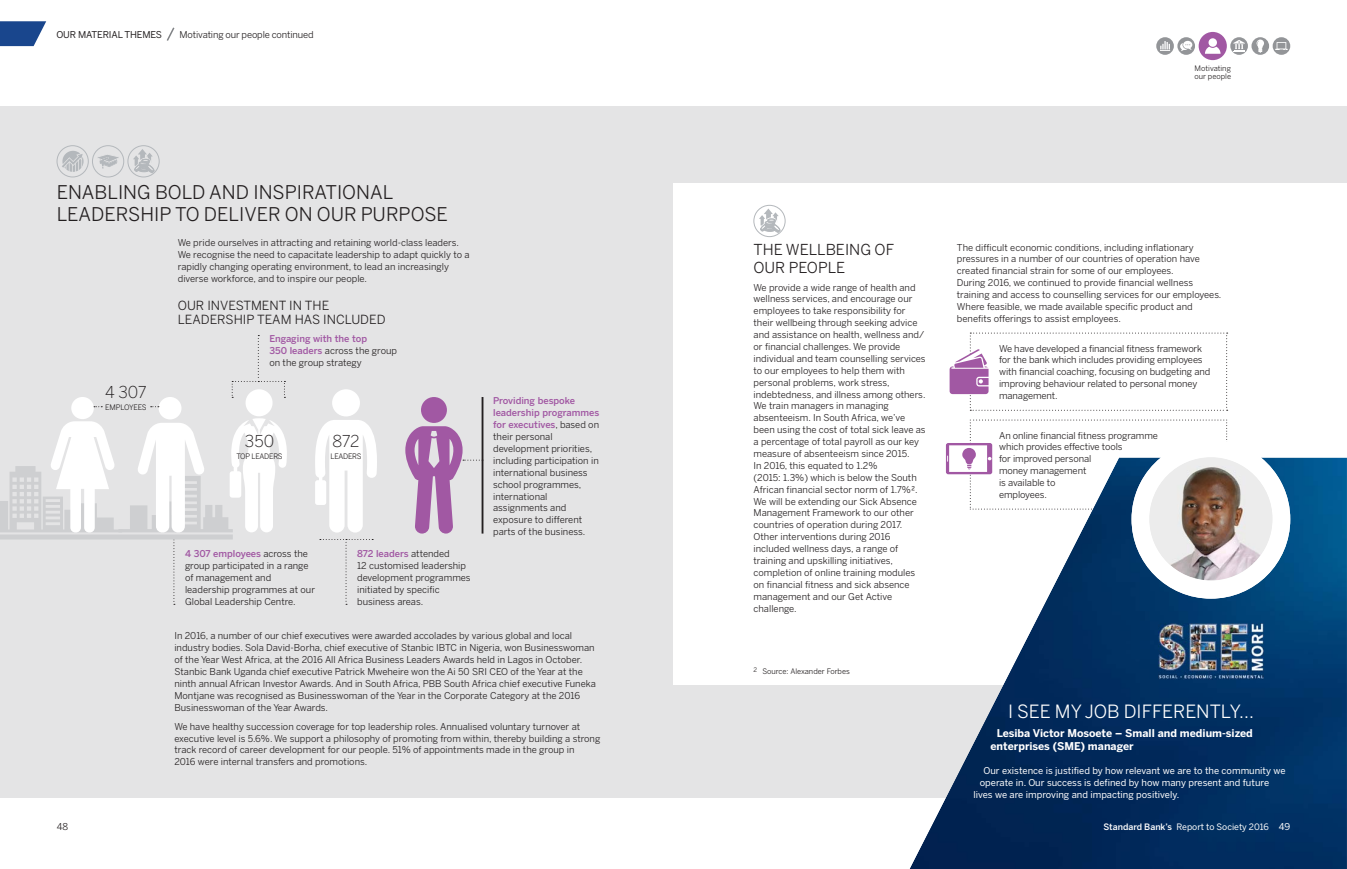
<style>
.page{position:relative;width:1347px;height:869px;background:#fff}
.page>*{position:absolute;margin:0;border:0;box-sizing:border-box;transform-origin:0 0}
.t1{font:18.75px/22.5px "Benton Sans";color:#231f20}
.t2{font:18.12px "Benton Sans";color:#fff}
.t3{font:300 16.25px "Benton Sans";letter-spacing:-.01em;color:#231f20}
.t4{font:15px/17.5px "Benton Sans";color:#231f20}
.t5{font:12.5px/13.8px "Benton Sans";color:#231f20}
.t6{font:700 10.62px/12.5px "Benton Sans";color:#fff}
.t7{font:9.38px/11.9px "Benton Sans";color:#231f20}
.t8{font:9.38px "Benton Sans";color:#fff}
.t9{font:9.38px "Benton Sans";letter-spacing:-.015em;color:#231f20}
.t10{font:8.75px "Benton Sans";color:#fff}
.t11{font:7.5px/8.1px "Benton Sans";letter-spacing:-.01em;color:#231f20}
.t12{font:7.5px "Benton Sans";letter-spacing:-.03em;color:#231f20}
.s1{font-weight:500;color:#a158a3}
.s2{font-weight:500}
.s3{font-size:9.38px}
</style>
<div class="page">
<div style="left:0;top:106px;width:1346px;height:691px;background:#e4e4e5"></div>
<div style="left:673px;top:183px;width:673px;height:501px;background:#fff"></div>
<hr style="left:481px;top:397px;width:2px;height:136px;background:#231f20">
<div style="left:753px;top:205px;width:32px;height:32px;border:1px solid #b4b8bc;border-radius:50%"></div>
<svg style="left:759px;top:208px;width:21px;height:26px"></svg>
<div style="left:57px;top:145px;width:32px;height:32px;border:1px solid #b4b8bc;border-radius:50%"></div>
<svg style="left:62px;top:151px;width:22px;height:21px"></svg>
<div style="left:128px;top:145px;width:31px;height:32px;border:1px solid #b4b8bc;border-radius:50%"></div>
<svg style="left:133px;top:149px;width:21px;height:25px"></svg>
<svg style="left:405px;top:426px;width:77px;height:107px"></svg>
<div style="left:421px;top:397px;width:26px;height:26px;background:#a158a3;border-radius:50%"></div>
<svg style="left:315px;top:389px;width:62px;height:143px"></svg>
<svg style="left:320px;top:539px;width:53px;height:65px"></svg>
<svg style="left:0;top:335px;width:287px;height:269px"></svg>
<svg style="left:949px;top:332px;width:278px;height:78px"></svg>
<svg style="left:946px;top:419px;width:281px;height:38px"></svg>
<img style="left:909px;top:457px;width:437px;height:411px">
<div style="left:1131px;top:439px;width:159px;height:159px;background:#fff;border-radius:50%"></div>
<img style="left:1149px;top:560px;width:105px;height:20px">
<img style="left:1149px;top:457px;width:123px;height:123px;border-radius:50%">
<img style="left:1158px;top:622px;width:105px;height:57px">
<div style="left:92px;top:145px;width:32px;height:32px;border:1px solid #b4b8bc;border-radius:50%"></div>
<svg style="left:97px;top:155px;width:22px;height:13px"></svg>
<svg style="left:166px;top:27px;width:9px;height:14px"></svg>
<svg style="left:0;top:21px;width:46px;height:25px"></svg>
<div style="left:1156px;top:37px;width:17px;height:18px;background:#939598;border-radius:50%"></div>
<svg style="left:1160px;top:41px;width:10px;height:10px"></svg>
<svg style="left:1177px;top:37px;width:18px;height:18px"></svg>
<div style="left:1272px;top:37px;width:18px;height:18px;background:#939598;border-radius:50%"></div>
<div style="left:1198px;top:32px;width:28px;height:28px;background:#a158a3;border-radius:50%"></div>
<div style="left:1208px;top:38px;width:8px;height:9px;background:#fff;border-radius:50%"></div>
<svg style="left:1205px;top:47px;width:15px;height:7px"></svg>
<svg style="left:1230px;top:37px;width:17px;height:18px"></svg>
<div style="left:1251px;top:37px;width:18px;height:18px;background:#939598;border-radius:50%"></div>
<svg style="left:1180px;top:41px;width:12px;height:10px"></svg>
<svg style="left:1256px;top:39px;width:8px;height:14px"></svg>
<svg style="left:1275px;top:42px;width:12px;height:8px"></svg>
<svg style="left:1233px;top:40px;width:11px;height:12px"></svg>
<p class="t9" style="left:56px;top:30px;width:107px">OUR MATERIAL THEMES</p>
<p class="t7" style="left:179px;top:29px;width:136px">Motivating our people continued</p>
<h1 class="t1" style="left:57px;top:182px;width:393px">ENABLING BOLD AND INSPIRATIONAL<br>LEADERSHIP TO DELIVER ON OUR PURPOSE</h1>
<p class="t7" style="left:178px;top:237px;width:293px">We pride ourselves in attracting and retaining world-class leaders.<br>We recognise the need to capacitate leadership to adapt quickly to a rapidly changing operating environment, to lead an increasingly diverse workforce, and to inspire our people.</p>
<h3 class="t5" style="left:178px;top:299px;width:209px">OUR INVESTMENT IN THE<br>LEADERSHIP TEAM HAS INCLUDED</h3>
<h3 class="t3" style="left:105px;top:385px;width:43px">4 307</h3>
<p class="t11" style="left:105px;top:403px;width:43px">EMPLOYEES</p>
<p class="t7" style="left:269px;top:334px;width:129px"><span class="s1">Engaging with the top<br>350 leaders</span> across the group on the group strategy</p>
<h3 class="t3" style="left:245px;top:433px;width:31px">350</h3>
<p class="t12" style="left:236px;top:452px;width:48px">TOP LEADERS</p>
<h3 class="t3" style="left:332px;top:433px;width:29px">872</h3>
<p class="t12" style="left:330px;top:452px;width:33px">LEADERS</p>
<p class="t7" style="left:185px;top:548px;width:132px"><span class="s1">4 307 employees</span> across the group participated in a range of management and leadership programmes at our<br>Global Leadership Centre.</p>
<p class="t7" style="left:357px;top:548px;width:115px"><span class="s1">872 leaders</span> attended<br>12 customised leadership development programmes initiated by specific business areas.</p>
<p class="t7" style="left:493px;top:395px;width:108px"><span class="s1">Providing bespoke leadership programmes for executives</span>, based on their personal development priorities, including participation in international business school programmes, international assignments and exposure to different parts of the business.</p>
<p class="t7" style="left:174px;top:630px;width:423px">In 2016, a number of our chief executives were awarded accolades by various global and local industry bodies. Sola David-Borha, chief executive of Stanbic IBTC in Nigeria, won Businesswoman of the Year West Africa, at the 2016 All Africa Business Leaders Awards held in Lagos in October.<br>Stanbic Bank Uganda chief executive Patrick Mweheire won the Ai 50 SRI CEO of the Year at the ninth annual African Investor Awards. And in South Africa, PBB South Africa chief executive Funeka Montjane was recognised as Businesswoman of the Year in the Corporate Category at the 2016<br>Businesswoman of the Year Awards.</p>
<p class="t7" style="left:174px;top:720px;width:427px">We have healthy succession coverage for top leadership roles. Annualised voluntary turnover at executive level is 5.6%. We support a philosophy of promoting from within, thereby building a strong track record of career development for our people. 51% of appointments made in the group in<br>2016 were internal transfers and promotions.</p>
<p class="t11" style="left:1194px;top:65px;width:38px">Motivating our people</p>
<h3 class="t4" style="left:753px;top:242px;width:142px">THE WELLBEING OF<br>OUR PEOPLE</h3>
<p class="t7" style="left:957px;top:242px;width:266px">The difficult economic conditions, including inflationary pressures in a number of our countries of operation have created financial strain for some of our employees.<br>During 2016, we continued to provide financial wellness training and access to counselling services for our employees.<br>Where feasible, we made available specific product and benefits offerings to assist employees.</p>
<p class="t7" style="left:999px;top:343px;width:213px">We have developed a financial fitness framework for the bank which includes providing employees with financial coaching, focusing on budgeting and improving behaviour related to personal money management.</p>
<p class="t7" style="left:753px;top:282px;width:174px">We provide a wide range of health and wellness services, and encourage our employees to take responsibility for their wellbeing through seeking advice and assistance on health, wellness and/ or financial challenges. We provide individual and team counselling services to our employees to help them with personal problems, work stress, indebtedness, and illness among others.<br>We train managers in managing absenteeism. In South Africa, we’ve been using the cost of total sick leave as a percentage of total payroll as our key measure of absenteeism since 2015.<br>In 2016, this equated to 1.2%<br>(2015: 1.3%) which is below the South African financial sector norm of 1.7%².<br>We will be extending our Sick Absence Management Framework to our other countries of operation during 2017.<br>Other interventions during 2016 included wellness days, a range of training and upskilling initiatives, completion of online training modules on financial fitness and sick absence management and our Get Active challenge.</p>
<p class="t7" style="left:999px;top:430px;width:160px">An online financial fitness programme which provides effective tools<br>for improved personal<br>money management<br>is available to<br>employees.</p>
<p class="t11" style="left:753px;top:667px;width:98px"><sup>2</sup> Source: Alexander Forbes</p>
<h2 class="t2" style="left:1008px;top:702px;width:247px">I SEE MY JOB DIFFERENTLY...</h2>
<p class="t6" style="left:990px;top:727px;width:264px;text-indent:6px">Lesiba Victor Mosoete – Small and medium-sized enterprises (SME) manager</p>
<p class="t8" style="left:983px;top:766px;width:303px">Our existence is justified by how relevant we are to the community we</p>
<p class="t8" style="left:979px;top:778px;width:291px">operate in. Our success is defined by how many present and future</p>
<p class="t8" style="left:973px;top:789px;width:207px">lives we are improving and impacting positively.</p>
<p class="t7" style="left:57px;top:821px;width:13px">48</p>
<p class="t10" style="left:1103px;top:822px;width:188px"><span class="s2">Standard Bank’s</span> Report to Society 2016 <span class="s3">49</span></p>
</div>
